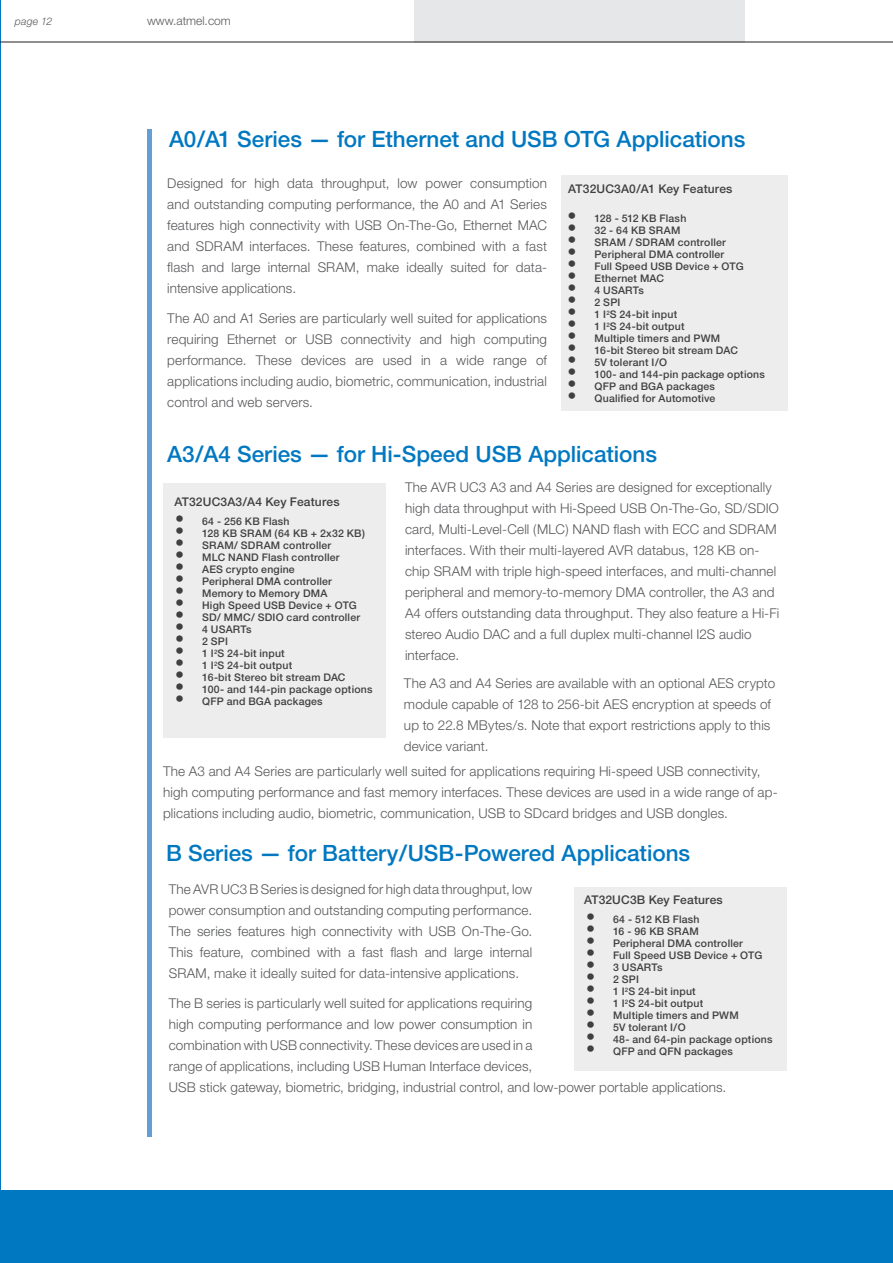
<style>
.page{position:relative;width:893px;height:1263px;background:#fff}
.page>*{position:absolute;margin:0;border:0;box-sizing:border-box;transform-origin:0 0}
.t1{font:500 22.5px "Helvetica Neue";color:#0078c1}
.t2{font:300 13.5px/21px "Helvetica Neue";letter-spacing:.01em;color:#57585a}
.t3{font:500 12px "Helvetica Neue";letter-spacing:.015em;color:#404041}
.t4{font:300 12px "Helvetica Neue";color:#57585a}
.t5{font:500 10.5px "Helvetica Neue";letter-spacing:.02em;color:#404041}
.t6{font:italic 300 10.5px "Helvetica Neue";letter-spacing:.015em;color:#57585a}
.s1{font-size:18px}
</style>
<div class="page">
<hr style="left:0;top:0;width:1px;height:1263px;background:#0078c1">
<div style="left:415px;top:0;width:330px;height:42px;background:#e6e7e8"></div>
<div style="left:0;top:1191px;width:893px;height:72px;background:#0078c1"></div>
<hr style="left:0;top:42px;width:893px;height:1px;background:#221f1f">
<hr style="left:147px;top:129px;width:4px;height:1008px;background:#629fd5">
<div style="left:574px;top:887px;width:212px;height:184px;background:#ededed"></div>
<div style="left:561px;top:175px;width:226px;height:236px;background:#ededed"></div>
<div style="left:163px;top:483px;width:222px;height:255px;background:#ededed"></div>
<p class="t6" style="left:15px;top:17px;width:39px">page 12</p>
<p class="t4" style="left:147px;top:16px;width:85px">www.atmel.com</p>
<h1 class="t1" style="left:169px;top:131px;width:578px">A0/A1 Series — for Ethernet and USB OTG Applications</h1>
<p class="t2" style="left:167px;top:174px;width:381px;text-align:justify">Designed for high data throughput, low power consumption and outstanding computing performance, the A0 and A1 Series features high connectivity with USB On-The-Go, Ethernet MAC and SDRAM interfaces. These features, combined with a fast flash and large internal SRAM, make ideally suited for data&shy;intensive applications.</p>
<p class="t2" style="left:167px;top:309px;width:381px;text-align:justify">The A0 and A1 Series are particularly well suited for applications requiring Ethernet or USB connectivity and high computing performance. These devices are used in a wide range of applications including audio, biometric, communication, industrial control and web servers.</p>
<p class="t3" style="left:568px;top:185px;width:166px">AT32UC3A0/A1 Key Features</p>
<p class="t5" style="left:567px;top:215px;width:120px"><span class="s1">•</span> 128 - 512 KB Flash</p>
<p class="t5" style="left:567px;top:227px;width:114px"><span class="s1">•</span> 32 - 64 KB SRAM</p>
<p class="t5" style="left:567px;top:239px;width:160px"><span class="s1">•</span> SRAM / SDRAM controller</p>
<p class="t5" style="left:567px;top:251px;width:158px"><span class="s1">•</span> Peripheral DMA controller</p>
<p class="t5" style="left:567px;top:263px;width:178px"><span class="s1">•</span> Full Speed USB Device + OTG</p>
<p class="t5" style="left:567px;top:275px;width:98px"><span class="s1">•</span> Ethernet MAC</p>
<p class="t5" style="left:567px;top:287px;width:78px"><span class="s1">•</span> 4 USARTs</p>
<p class="t5" style="left:567px;top:299px;width:54px"><span class="s1">•</span> 2 SPI</p>
<p class="t5" style="left:567px;top:311px;width:111px"><span class="s1">•</span> 1 I<sup>2</sup>S 24-bit input</p>
<p class="t5" style="left:567px;top:323px;width:119px"><span class="s1">•</span> 1 I<sup>2</sup>S 24-bit output</p>
<p class="t5" style="left:567px;top:335px;width:154px"><span class="s1">•</span> Multiple timers and PWM</p>
<p class="t5" style="left:567px;top:347px;width:172px"><span class="s1">•</span> 16-bit Stereo bit stream DAC</p>
<p class="t5" style="left:567px;top:359px;width:101px"><span class="s1">•</span> 5V tolerant I/O</p>
<p class="t5" style="left:567px;top:371px;width:199px"><span class="s1">•</span> 100- and 144-pin package options</p>
<p class="t5" style="left:567px;top:383px;width:149px"><span class="s1">•</span> QFP and BGA packages</p>
<p class="t5" style="left:567px;top:395px;width:149px"><span class="s1">•</span> Qualified for Automotive</p>
<h1 class="t1" style="left:167px;top:446px;width:491px">A3/A4 Series — for Hi-Speed USB Applications</h1>
<p class="t2" style="left:405px;top:478px;width:376px">The AVR UC3 A3 and A4 Series are designed for exceptionally high data throughput with Hi-Speed USB On-The-Go, SD/SDIO card, Multi-Level-Cell (MLC) NAND flash with ECC and SDRAM interfaces. With their multi-layered AVR databus, 128 KB on&shy;chip SRAM with triple high-speed interfaces, and multi-channel peripheral and memory-to-memory DMA controller, the A3 and A4 offers outstanding data throughput. They also feature a Hi-Fi stereo Audio DAC and a full duplex multi-channel I2S audio interface.</p>
<p class="t2" style="left:404px;top:674px;width:373px">The A3 and A4 Series are available with an optional AES crypto module capable of 128 to 256-bit AES encryption at speeds of up to 22.8 MBytes/s. Note that export restrictions apply to this device variant.</p>
<p class="t2" style="left:163px;top:762px;width:616px">The A3 and A4 Series are particularly well suited for applications requiring Hi-speed USB connectivity, high computing performance and fast memory interfaces. These devices are used in a wide range of ap&shy;plications including audio, biometric, communication, USB to SDcard bridges and USB dongles.</p>
<p class="t3" style="left:175px;top:497px;width:167px">AT32UC3A3/A4 Key Features</p>
<p class="t5" style="left:175px;top:517px;width:116px"><span class="s1">•</span> 64 - 256 KB Flash</p>
<p class="t5" style="left:175px;top:529px;width:192px"><span class="s1">•</span> 128 KB SRAM (64 KB + 2x32 KB)</p>
<p class="t5" style="left:175px;top:541px;width:157px"><span class="s1">•</span> SRAM/ SDRAM controller</p>
<p class="t5" style="left:175px;top:553px;width:166px"><span class="s1">•</span> MLC NAND Flash controller</p>
<p class="t5" style="left:175px;top:565px;width:121px"><span class="s1">•</span> AES crypto engine</p>
<p class="t5" style="left:175px;top:577px;width:158px"><span class="s1">•</span> Peripheral DMA controller</p>
<p class="t5" style="left:175px;top:589px;width:154px"><span class="s1">•</span> Memory to Memory DMA</p>
<p class="t5" style="left:175px;top:601px;width:183px"><span class="s1">•</span> High Speed USB Device + OTG</p>
<p class="t5" style="left:175px;top:613px;width:186px"><span class="s1">•</span> SD/ MMC/ SDIO card controller</p>
<p class="t5" style="left:175px;top:625px;width:78px"><span class="s1">•</span> 4 USARTs</p>
<p class="t5" style="left:175px;top:637px;width:54px"><span class="s1">•</span> 2 SPI</p>
<p class="t5" style="left:175px;top:649px;width:111px"><span class="s1">•</span> 1 I<sup>2</sup>S 24-bit input</p>
<p class="t5" style="left:175px;top:661px;width:119px"><span class="s1">•</span> 1 I<sup>2</sup>S 24-bit output</p>
<p class="t5" style="left:175px;top:673px;width:172px"><span class="s1">•</span> 16-bit Stereo bit stream DAC</p>
<p class="t5" style="left:175px;top:685px;width:199px"><span class="s1">•</span> 100- and 144-pin package options</p>
<p class="t5" style="left:175px;top:697px;width:149px"><span class="s1">•</span> QFP and BGA packages</p>
<h1 class="t1" style="left:166px;top:845px;width:526px">B Series — for Battery/USB-Powered Applications</h1>
<p class="t2" style="left:169px;top:880px;width:365px;text-align:justify">The AVR UC3 B Series is designed for high data throughput, low power consumption and outstanding computing performance.<br>The series features high connectivity with USB On-The-Go.<br>This feature, combined with a fast flash and large internal SRAM, make it ideally suited for data-intensive applications.</p>
<p class="t2" style="left:169px;top:994px;width:559px">The B series is particularly well suited for applications requiring<br>high computing performance and low power consumption in<br>combination with USB connectivity. These devices are used in a<br>range of applications, including USB Human Interface devices,<br>USB stick gateway, biometric, bridging, industrial control, and low-power portable applications.</p>
<p class="t3" style="left:584px;top:895px;width:140px">AT32UC3B Key Features</p>
<p class="t5" style="left:586px;top:916px;width:115px"><span class="s1">•</span> 64 - 512 KB Flash</p>
<p class="t5" style="left:586px;top:928px;width:114px"><span class="s1">•</span> 16 - 96 KB SRAM</p>
<p class="t5" style="left:586px;top:940px;width:158px"><span class="s1">•</span> Peripheral DMA controller</p>
<p class="t5" style="left:586px;top:952px;width:178px"><span class="s1">•</span> Full Speed USB Device + OTG</p>
<p class="t5" style="left:586px;top:964px;width:78px"><span class="s1">•</span> 3 USARTs</p>
<p class="t5" style="left:586px;top:976px;width:54px"><span class="s1">•</span> 2 SPI</p>
<p class="t5" style="left:586px;top:988px;width:111px"><span class="s1">•</span> 1 I<sup>2</sup>S 24-bit input</p>
<p class="t5" style="left:586px;top:1000px;width:119px"><span class="s1">•</span> 1 I<sup>2</sup>S 24-bit output</p>
<p class="t5" style="left:586px;top:1012px;width:154px"><span class="s1">•</span> Multiple timers and PWM</p>
<p class="t5" style="left:586px;top:1024px;width:101px"><span class="s1">•</span> 5V tolerant I/O</p>
<p class="t5" style="left:586px;top:1036px;width:188px"><span class="s1">•</span> 48- and 64-pin package options</p>
<p class="t5" style="left:586px;top:1048px;width:148px"><span class="s1">•</span> QFP and QFN packages</p>
</div>
